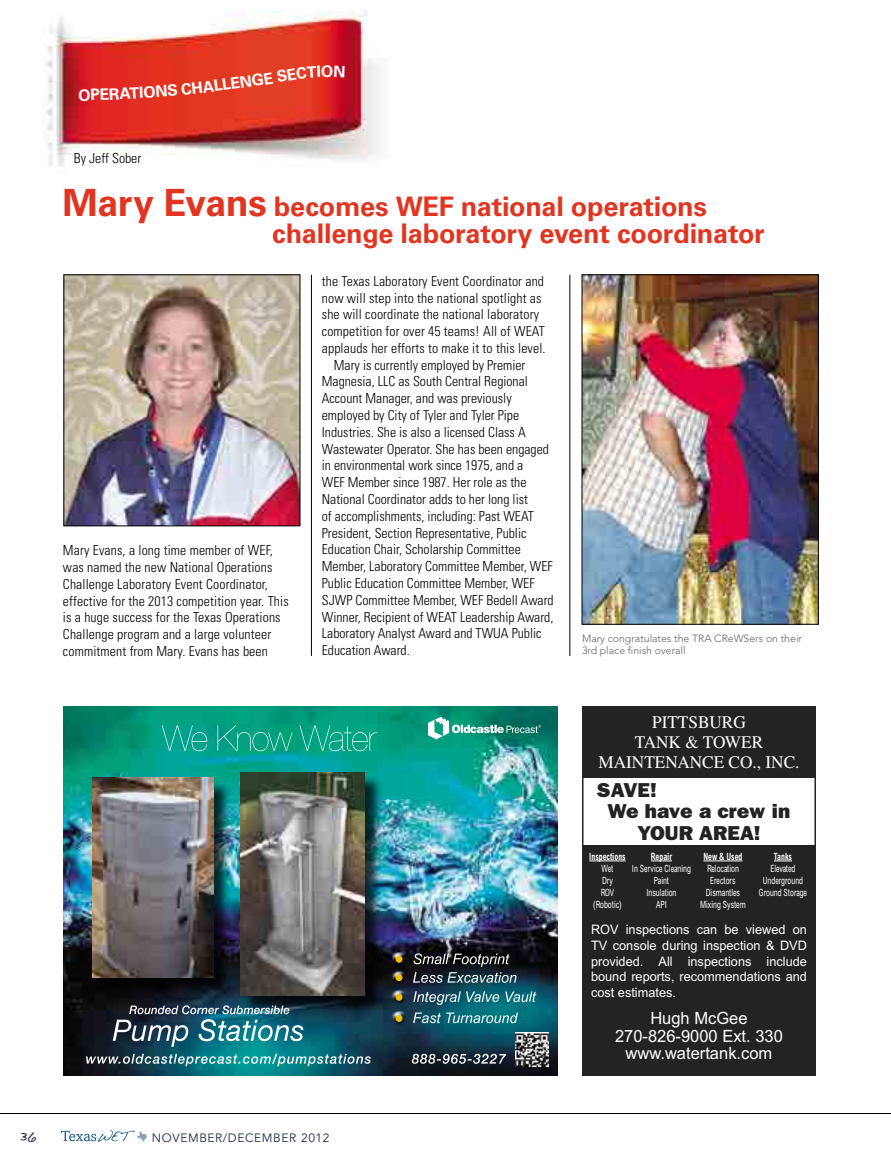
<style>
.page{position:relative;width:891px;height:1161px;background:#fff}
.page>*{position:absolute;margin:0;border:0;box-sizing:border-box;transform-origin:0 0}
.t1{font:700 27px/27px "Univers";letter-spacing:-.01em;color:#e23521}
.t2{font:20.25px "ITC Franklin Gothic Std Hvy";color:#232323;scale:1.04 1}
.t3{font:17.7px/20px "Times LT Std";color:#fff;text-align:center}
.t4{font:16.95px/18.5px "Arial";color:#fff;text-align:center}
.t5{font:16.5px "Handwriting Dakota";color:#212a4b}
.t6{font:700 15.75px "Univers";color:#fff}
.t7{font:300 condensed 13.8px/16.8px "Univers";color:#000}
.t8{font:13.05px/15.8px "Arial";color:#fff;text-align:justify}
.t9{font:12px "Avenir";letter-spacing:.05em;color:#212a4b}
.t10{font:300 10.5px/12px "Avenir";color:#636363}
.t11{font:condensed 10.05px "Arial";color:#fff;scale:.78 1}
.t12{font:700 condensed 10.05px "Arial";color:#fff;scale:.78 1}
.s1{font-size:37.5px}
</style>
<div class="page">
<img style="left:46px;top:10px;width:334px;height:157px">
<img style="left:66px;top:277px;width:232px;height:247px">
<img style="left:584px;top:277px;width:233px;height:345px">
<div style="left:582px;top:275px;width:237px;height:349px;border:1px solid #000"></div>
<svg style="left:61px;top:1130px;width:86px;height:12px"></svg>
<hr style="left:0;top:1113px;width:891px;height:1px;background:#000">
<hr style="left:311px;top:275px;width:1px;height:381px;background:#000">
<hr style="left:570px;top:275px;width:1px;height:381px;background:#000">
<img style="left:63px;top:706px;width:244px;height:66px">
<img style="left:63px;top:772px;width:495px;height:304px">
<svg style="left:413px;top:953px;width:103px;height:30px;background:#3d454a"></svg>
<svg style="left:413px;top:991px;width:123px;height:14px;background:#3d7e8b"></svg>
<svg style="left:392px;top:952px;width:14px;height:11px"></svg>
<div style="left:393px;top:956px;width:14px;height:11px;background:#000;opacity:.75"></div>
<svg style="left:396px;top:956px;width:6px;height:6px"></svg>
<div style="left:396px;top:956px;width:6px;height:7px;border:1px solid #f4c000;border-radius:50%"></div>
<svg style="left:392px;top:970px;width:14px;height:11px"></svg>
<div style="left:393px;top:974px;width:14px;height:11px;background:#000;opacity:.75"></div>
<svg style="left:396px;top:975px;width:6px;height:6px"></svg>
<div style="left:396px;top:974px;width:6px;height:7px;border:1px solid #f4c000;border-radius:50%"></div>
<svg style="left:392px;top:990px;width:14px;height:11px"></svg>
<div style="left:393px;top:994px;width:14px;height:11px;background:#000;opacity:.75"></div>
<svg style="left:396px;top:994px;width:6px;height:6px"></svg>
<div style="left:396px;top:994px;width:6px;height:7px;border:1px solid #f4c000;border-radius:50%"></div>
<img style="left:307px;top:706px;width:251px;height:93px">
<div style="left:243px;top:774px;width:140px;height:240px;background:#000;opacity:.75"></div>
<img style="left:241px;top:772px;width:124px;height:224px">
<div style="left:95px;top:780px;width:137px;height:216px;background:#000;opacity:.75"></div>
<img style="left:93px;top:778px;width:120px;height:199px">
<img style="left:113px;top:1005px;width:190px;height:42px">
<img style="left:86px;top:1054px;width:420px;height:12px">
<svg style="left:162px;top:725px;width:215px;height:26px;background:#17a98d"></svg>
<svg style="left:428px;top:717px;width:113px;height:22px;background:#3d9f8c"></svg>
<img style="left:515px;top:1032px;width:33px;height:34px">
<svg style="left:413px;top:1013px;width:105px;height:10px"></svg>
<svg style="left:392px;top:1011px;width:14px;height:11px"></svg>
<div style="left:393px;top:1015px;width:14px;height:11px;background:#000;opacity:.75"></div>
<svg style="left:396px;top:1015px;width:6px;height:6px"></svg>
<div style="left:396px;top:1015px;width:6px;height:7px;border:1px solid #f4c000;border-radius:50%"></div>
<div style="left:582px;top:707px;width:234px;height:71px;background:#232323"></div>
<div style="left:582px;top:845px;width:234px;height:230px;background:#232323"></div>
<hr style="left:589px;top:861px;width:37px;height:1px;background:#fff">
<svg style="left:651px;top:861px;width:21px;height:1px"></svg>
<hr style="left:704px;top:861px;width:38px;height:1px;background:#fff">
<svg style="left:774px;top:861px;width:18px;height:1px"></svg>
<svg style="left:120px;top:83px;width:72px;height:16px"></svg>
<svg style="left:231px;top:65px;width:114px;height:24px;background:#df3423"></svg>
<p class="t6" style="left:78px;top:86px;width:43px;rotate:-2deg">Oper</p>
<p class="t7" style="left:74px;top:150px;width:69px">By Jeff Sober</p>
<p class="t6" style="left:191px;top:79px;width:41px;rotate:-7deg">hall</p>
<h1 class="t1" style="left:272px;top:194px;width:494px;text-indent:-210px"><span class="s1">Mary Evans</span> becomes WEF national operations challenge laboratory event coordinator</h1>
<p class="t7" style="left:322px;top:272px;width:224px">the Texas Laboratory Event Coordinator and</p>
<p class="t7" style="left:322px;top:289px;width:221px">now will step into the national spotlight as</p>
<p class="t7" style="left:322px;top:306px;width:219px">she will coordinate the national laboratory</p>
<p class="t7" style="left:322px;top:323px;width:225px">competition for over 45 teams! All of WEAT</p>
<p class="t7" style="left:322px;top:340px;width:225px">applauds her efforts to make it to this level.</p>
<p class="t7" style="left:334px;top:356px;width:193px">Mary is currently employed by Premier</p>
<p class="t7" style="left:322px;top:373px;width:208px">Magnesia, LLC as South Central Regional</p>
<p class="t7" style="left:322px;top:390px;width:191px">Account Manager, and was previously</p>
<p class="t7" style="left:322px;top:407px;width:199px">employed by City of Tyler and Tyler Pipe</p>
<p class="t7" style="left:322px;top:424px;width:205px">Industries. She is also a licensed Class A</p>
<p class="t7" style="left:322px;top:440px;width:229px">Wastewater Operator. She has been engaged</p>
<p class="t7" style="left:322px;top:457px;width:203px">in environmental work since 1975, and a</p>
<p class="t7" style="left:322px;top:474px;width:206px">WEF Member since 1987. Her role as the</p>
<p class="t7" style="left:322px;top:491px;width:208px">National Coordinator adds to her long list</p>
<p class="t7" style="left:322px;top:508px;width:214px">of accomplishments, including: Past WEAT</p>
<p class="t7" style="left:322px;top:524px;width:206px">President, Section Representative, Public</p>
<p class="t7" style="left:322px;top:541px;width:201px">Education Chair, Scholarship Committee</p>
<p class="t7" style="left:322px;top:558px;width:233px">Member, Laboratory Committee Member, WEF</p>
<p class="t7" style="left:322px;top:575px;width:214px">Public Education Committee Member, WEF</p>
<p class="t7" style="left:322px;top:592px;width:233px">SJWP Committee Member, WEF Bedell Award</p>
<p class="t7" style="left:322px;top:608px;width:233px">Winner, Recipient of WEAT Leadership Award,</p>
<p class="t7" style="left:322px;top:625px;width:221px">Laboratory Analyst Award and TWUA Public</p>
<p class="t7" style="left:322px;top:642px;width:89px">Education Award.</p>
<p class="t10" style="left:582px;top:633px;width:222px">Mary congratulates the TRA CReWSers on their<br>3rd place finish overall</p>
<p class="t7" style="left:63px;top:542px;width:227px">Mary Evans, a long time member of WEF, was named the new National Operations Challenge Laboratory Event Coordinator, effective for the 2013 competition year. This is a huge success for the Texas Operations Challenge program and a large volunteer commitment from Mary. Evans has been</p>
<p class="t5" style="left:19px;top:1125px;width:18px">36</p>
<p class="t9" style="left:152px;top:1131px;width:179px">NOVEMBER/DECEMBER 2012</p>
<p class="t3" style="left:598px;top:712px;width:203px">PITTSBURG<br>TANK &amp; TOWER<br>MAINTENANCE CO., INC.</p>
<h2 class="t2" style="left:597px;top:778px;width:59px">SAVE!</h2>
<h2 class="t2" style="left:608px;top:800px;width:177px">We have a crew in</h2>
<h2 class="t2" style="left:637px;top:821px;width:120px">YOUR AREA!</h2>
<p class="t12" style="left:589px;top:851px;width:48px">Inspections</p>
<p class="t12" style="left:651px;top:851px;width:28px">Repair</p>
<p class="t12" style="left:704px;top:851px;width:52px">New &amp; Used</p>
<p class="t12" style="left:774px;top:851px;width:25px">Tanks</p>
<p class="t11" style="left:602px;top:862px;width:17px">Wet</p>
<p class="t11" style="left:632px;top:862px;width:77px">In Service Cleaning</p>
<p class="t11" style="left:707px;top:862px;width:43px">Relocation</p>
<p class="t11" style="left:770px;top:862px;width:34px">Elevated</p>
<p class="t11" style="left:602px;top:874px;width:16px">Dry</p>
<p class="t11" style="left:654px;top:874px;width:21px">Paint</p>
<p class="t11" style="left:710px;top:874px;width:34px">Erectors</p>
<p class="t11" style="left:763px;top:874px;width:53px">Underground</p>
<p class="t11" style="left:601px;top:886px;width:19px">ROV</p>
<p class="t11" style="left:646px;top:886px;width:40px">Insulation</p>
<p class="t11" style="left:706px;top:886px;width:45px">Dismantles</p>
<p class="t11" style="left:759px;top:886px;width:63px">Ground Storage</p>
<p class="t11" style="left:593px;top:898px;width:38px">(Robotic)</p>
<p class="t11" style="left:656px;top:898px;width:15px">API</p>
<p class="t11" style="left:700px;top:898px;width:60px">Mixing System</p>
<p class="t8" style="left:591px;top:922px;width:218px">ROV inspections can be viewed on TV console during inspection &amp; DVD provided. All inspections include bound reports, recommendations and cost estimates.</p>
<p class="t4" style="left:615px;top:1008px;width:169px">Hugh McGee<br>270-826-9000 Ext. 330</p>
<p class="t4" style="left:626px;top:1044px;width:148px">www.watertank.com</p>
</div>
